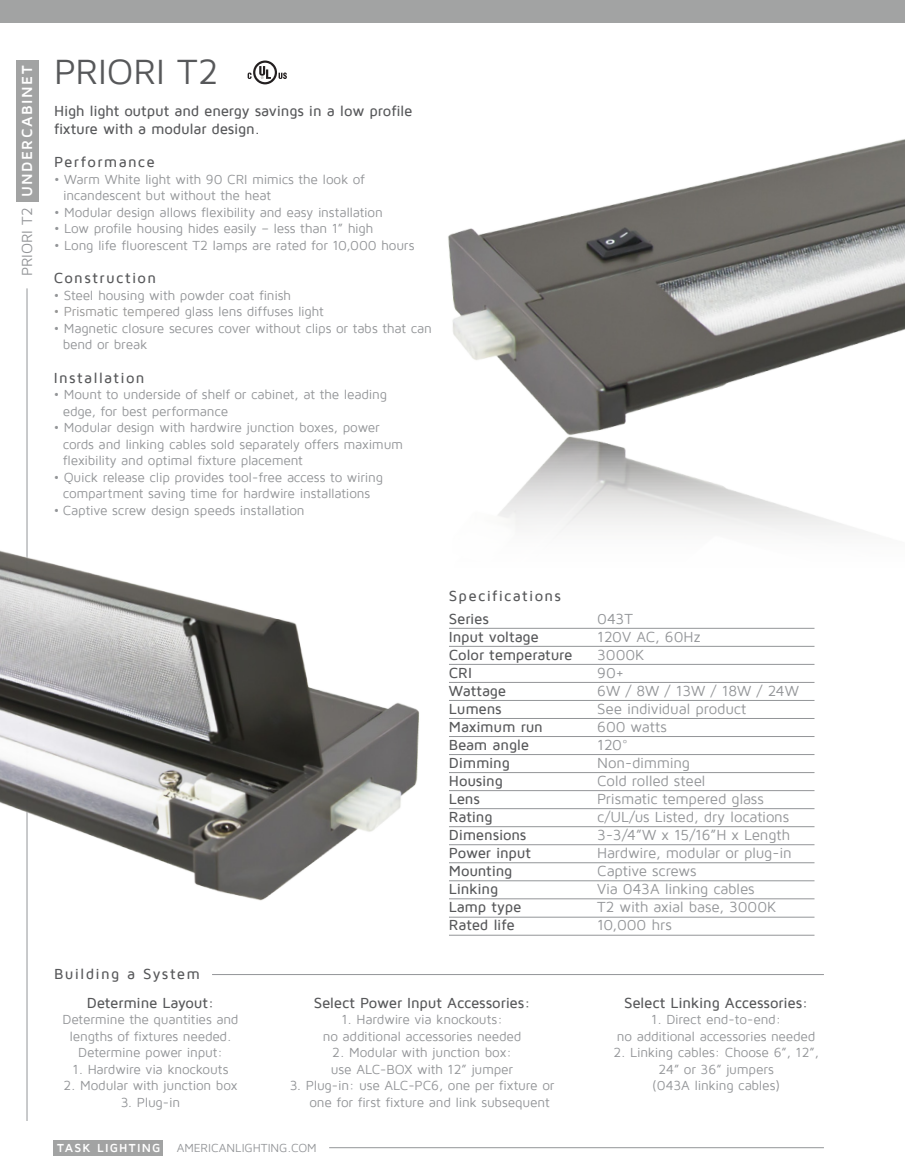
<style>
.page{position:relative;width:905px;height:1175px;background:#fff}
.page>*{position:absolute;margin:0;border:0;box-sizing:border-box;transform-origin:0 0}
.t1{font:36px "Maven Pro";color:#57585a}
.t2{font:500 15px/18px "Maven Pro";letter-spacing:-.015em;color:#57585a}
.t3{font:15px "Maven Pro";letter-spacing:-.015em;color:#939598}
.t4{font:500 15px "Maven Pro";letter-spacing:.085em;color:#57585a}
.t5{font:700 15px "Maven Pro";letter-spacing:.095em;color:#fff}
.t6{font:500 15px "Maven Pro";letter-spacing:.09em;color:#57585a}
.t7{font:13.5px/16.5px "Maven Pro";letter-spacing:-.015em;color:#939598}
.t8{font:12px "Maven Pro";letter-spacing:-.005em;color:#939598}
.t9{font:700 12px "Maven Pro";letter-spacing:.1em;color:#fff}
.s1{color:#969594}
</style>
<div class="page">
<img style="left:449px;top:448px;width:416px;height:325px">
<img style="left:448px;top:139px;width:456px;height:309px">
<hr style="left:449px;top:628px;width:365px;height:1px;background:#939598">
<hr style="left:449px;top:646px;width:365px;height:1px;background:#939598">
<hr style="left:449px;top:664px;width:365px;height:1px;background:#939598">
<hr style="left:449px;top:682px;width:365px;height:1px;background:#939598">
<hr style="left:449px;top:700px;width:365px;height:1px;background:#939598">
<hr style="left:449px;top:718px;width:365px;height:1px;background:#939598">
<hr style="left:449px;top:736px;width:365px;height:1px;background:#939598">
<hr style="left:449px;top:754px;width:365px;height:1px;background:#939598">
<hr style="left:449px;top:772px;width:365px;height:1px;background:#939598">
<hr style="left:449px;top:790px;width:365px;height:1px;background:#939598">
<hr style="left:449px;top:808px;width:365px;height:1px;background:#939598">
<hr style="left:449px;top:826px;width:365px;height:1px;background:#939598">
<hr style="left:449px;top:844px;width:365px;height:1px;background:#939598">
<hr style="left:449px;top:862px;width:365px;height:1px;background:#939598">
<hr style="left:449px;top:880px;width:365px;height:1px;background:#939598">
<hr style="left:449px;top:898px;width:365px;height:1px;background:#939598">
<hr style="left:212px;top:974px;width:612px;height:1px;background:#939598">
<div style="left:16px;top:60px;width:22px;height:142px;background:#a2a3a3"></div>
<hr style="left:27px;top:288px;width:1px;height:832px;background:#939598">
<div style="left:54px;top:1140px;width:109px;height:15px;background:#a2a3a3"></div>
<hr style="left:329px;top:1147px;width:495px;height:1px;background:#939598">
<img style="left:0;top:507px;width:420px;height:401px">
<div style="left:0;top:0;width:904px;height:22px;background:#a2a3a3"></div>
<hr style="left:449px;top:917px;width:365px;height:1px;background:#939598">
<hr style="left:449px;top:935px;width:365px;height:1px;background:#939598">
<svg style="left:247px;top:61px;width:40px;height:23px"></svg>
<p class="t5" style="left:19px;top:197px;width:133px;rotate:-90deg">UNDERCABINET</p>
<p class="t3" style="left:19px;top:276px;width:70px;rotate:-90deg">PRIORI T2</p>
<p class="t1" style="left:54px;top:53px;width:166px">PRIORI T2</p>
<p class="t2" style="left:54px;top:102px;width:360px">High light output and energy savings in a low profile fixture with a modular design.</p>
<p class="t6" style="left:54px;top:154px;width:102px">Performance</p>
<p class="t7" style="left:63px;top:171px;width:303px;text-indent:-9px">• Warm White light with 90 CRI mimics the look of incandescent but without the heat</p>
<p class="t7" style="left:54px;top:204px;width:330px">• Modular design allows flexibility and easy installation</p>
<p class="t7" style="left:54px;top:221px;width:321px">• Low profile housing hides easily – less than 1” high</p>
<p class="t7" style="left:54px;top:237px;width:362px">• Long life fluorescent T2 lamps are rated for 10,000 hours</p>
<p class="t4" style="left:54px;top:270px;width:104px">Construction</p>
<p class="t7" style="left:54px;top:287px;width:239px">• Steel housing with powder coat finish</p>
<p class="t7" style="left:54px;top:304px;width:271px"><span class="s1">• Prismatic tempe</span>red glass lens diffuses light</p>
<p class="t7" style="left:63px;top:320px;width:371px;text-indent:-9px">• Magnetic closure secures cover without clips or tabs that can bend or break</p>
<p class="t4" style="left:54px;top:370px;width:92px">Installation</p>
<p class="t7" style="left:63px;top:387px;width:326px;text-indent:-9px">• Mount to underside of shelf or cabinet, at the leading edge, for best performance</p>
<p class="t7" style="left:63px;top:420px;width:342px;text-indent:-9px">• Modular design with hardwire junction boxes, power cords and linking cables sold separately offers maximum flexibility and optimal fixture placement</p>
<p class="t7" style="left:54px;top:469px;width:331px;text-align:center">• Quick release clip provides tool-free access to wiring compartment saving time for hardwire installations</p>
<p class="t7" style="left:54px;top:502px;width:252px">• Captive screw design speeds installation</p>
<p class="t4" style="left:54px;top:966px;width:147px">Building a System</p>
<p class="t2" style="left:87px;top:994px;width:129px">Determine Layout:</p>
<p class="t7" style="left:63px;top:1011px;width:177px;text-align:center">Determine the quantities and lengths of fixtures needed.<br>Determine power input:</p>
<p class="t7" style="left:73px;top:1061px;width:157px">1. Hardwire via knockouts</p>
<p class="t7" style="left:63px;top:1077px;width:176px">2. Modular with junction box</p>
<p class="t7" style="left:121px;top:1094px;width:61px">3. Plug-in</p>
<p class="t4" style="left:449px;top:588px;width:114px">Specifications</p>
<p class="t2" style="left:449px;top:610px;width:42px">Series</p>
<p class="t2" style="left:449px;top:628px;width:91px">Input voltage</p>
<p class="t2" style="left:449px;top:646px;width:125px">Color temperature</p>
<p class="t2" style="left:449px;top:664px;width:25px">CRI</p>
<p class="t2" style="left:449px;top:682px;width:59px">Wattage</p>
<p class="t2" style="left:449px;top:700px;width:54px">Lumens</p>
<p class="t2" style="left:449px;top:718px;width:96px">Maximum run</p>
<p class="t2" style="left:449px;top:736px;width:82px">Beam angle</p>
<p class="t2" style="left:449px;top:754px;width:62px">Dimming</p>
<p class="t2" style="left:449px;top:772px;width:55px">Housing</p>
<p class="t2" style="left:449px;top:790px;width:33px">Lens</p>
<p class="t2" style="left:449px;top:808px;width:45px">Rating</p>
<p class="t2" style="left:449px;top:826px;width:79px">Dimensions</p>
<p class="t2" style="left:449px;top:844px;width:84px">Power input</p>
<p class="t2" style="left:449px;top:862px;width:65px">Mounting</p>
<p class="t2" style="left:449px;top:880px;width:51px">Linking</p>
<p class="t2" style="left:449px;top:898px;width:74px">Lamp type</p>
<p class="t2" style="left:449px;top:916px;width:67px">Rated life</p>
<p class="t2" style="left:314px;top:994px;width:218px">Select Power Input Accessories:</p>
<p class="t7" style="left:341px;top:1011px;width:162px">1. Hardwire via knockouts:</p>
<p class="t7" style="left:323px;top:1028px;width:200px">no additional accessories needed</p>
<p class="t7" style="left:332px;top:1044px;width:181px">2. Modular with junction box:</p>
<p class="t7" style="left:331px;top:1061px;width:184px">use ALC-BOX with 12” jumper</p>
<p class="t7" style="left:309px;top:1077px;width:246px;text-indent:-20px">3. Plug-in: use ALC-PC6, one per fixture or one for first fixture and link subsequent</p>
<p class="t9" style="left:57px;top:1141px;width:105px">TASK LIGHTING</p>
<p class="t8" style="left:177px;top:1141px;width:142px">AMERICANLIGHTING.COM</p>
<p class="t3" style="left:597px;top:611px;width:37px">043T</p>
<p class="t3" style="left:597px;top:629px;width:105px">120V AC, 60Hz</p>
<p class="t3" style="left:597px;top:647px;width:49px">3000K</p>
<p class="t3" style="left:597px;top:665px;width:28px">90+</p>
<p class="t3" style="left:597px;top:683px;width:203px">6W / 8W / 13W / 18W / 24W</p>
<p class="t3" style="left:597px;top:701px;width:151px">See individual product</p>
<p class="t3" style="left:597px;top:719px;width:71px">600 watts</p>
<p class="t3" style="left:597px;top:737px;width:32px">120°</p>
<p class="t3" style="left:597px;top:755px;width:94px">Non-dimming</p>
<p class="t3" style="left:597px;top:773px;width:110px">Cold rolled steel</p>
<p class="t3" style="left:597px;top:791px;width:168px">Prismatic tempered glass</p>
<p class="t3" style="left:597px;top:809px;width:193px">c/UL/us Listed, dry locations</p>
<p class="t3" style="left:597px;top:827px;width:194px">3-3/4”W x 15/16”H x Length</p>
<p class="t3" style="left:597px;top:845px;width:196px">Hardwire, modular or plug-in</p>
<p class="t3" style="left:597px;top:863px;width:101px">Captive screws</p>
<p class="t3" style="left:597px;top:881px;width:159px">Via 043A linking cables</p>
<p class="t3" style="left:597px;top:899px;width:181px">T2 with axial base, 3000K</p>
<p class="t3" style="left:597px;top:917px;width:76px">10,000 hrs</p>
<p class="t2" style="left:624px;top:994px;width:185px">Select Linking Accessories:</p>
<p class="t7" style="left:651px;top:1011px;width:131px">1. Direct end-to-end:</p>
<p class="t7" style="left:617px;top:1028px;width:200px">no additional accessories needed</p>
<p class="t7" style="left:613px;top:1044px;width:207px;text-align:center">2. Linking cables: Choose 6”, 12”,<br>24” or 36” jumpers</p>
<p class="t7" style="left:652px;top:1077px;width:129px">(043A linking cables)</p>
</div>
